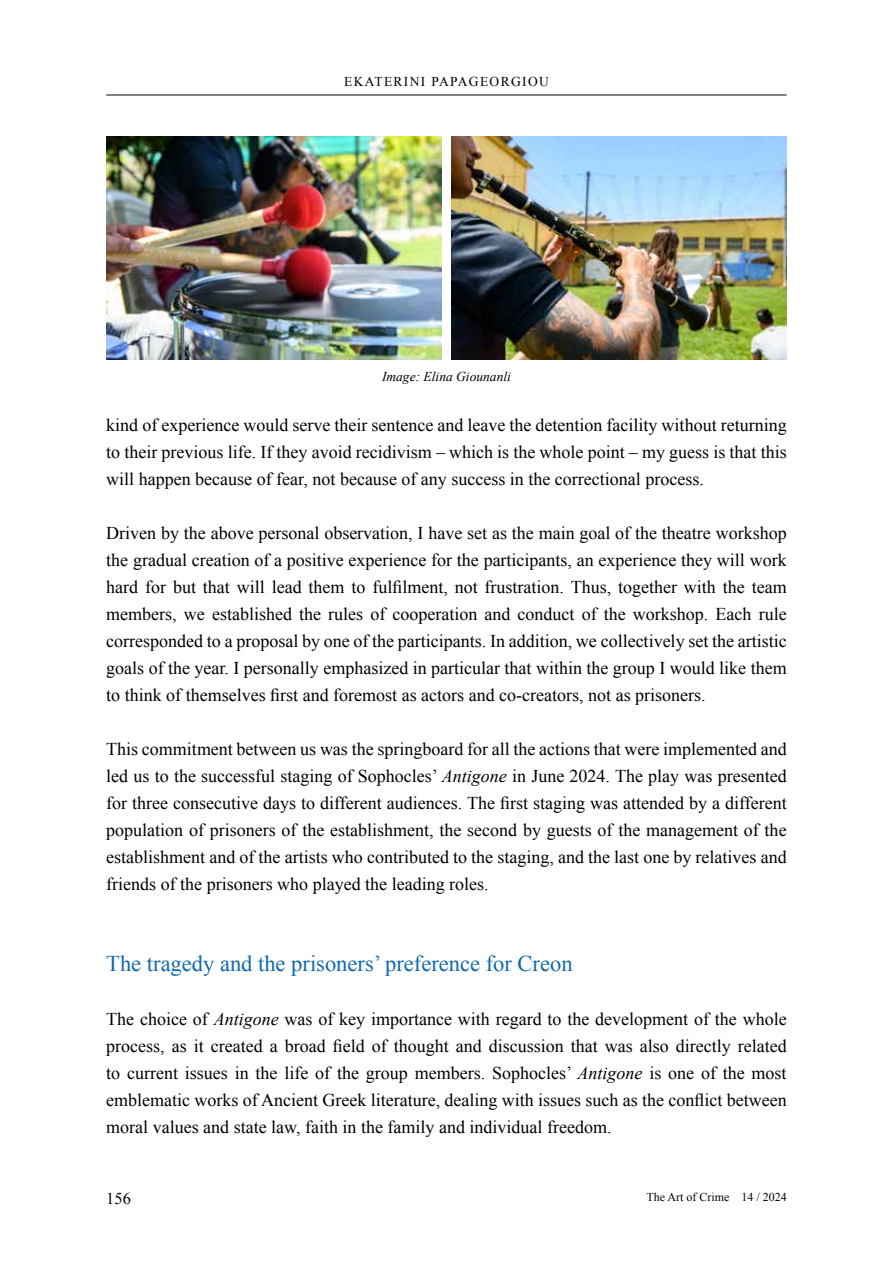
<style>
.page{position:relative;width:893px;height:1263px;background:#fff}
.page>*{position:absolute;margin:0;border:0;box-sizing:border-box;transform-origin:0 0}
.t1{font:22.5px "Times New Roman";color:#0f68ae}
.t2{font:18px/27px "Times New Roman";color:#000;text-align:justify}
.t3{font:16.5px "Times New Roman";color:#000}
.t4{font:13.5px "Times New Roman";letter-spacing:.1em;color:#000}
.t5{font:italic 13.5px "Times New Roman";color:#000}
.t6{font:12px "Times New Roman";color:#000}
.s1{font-style:italic}
</style>
<div class="page">
<hr style="left:106px;top:95px;width:681px;height:1px;background:#000">
<img style="left:106px;top:136px;width:336px;height:224px">
<img style="left:451px;top:136px;width:336px;height:224px">
<p class="t4" style="left:344px;top:73px;width:206px">EKATERINI PAPAGEORGIOU</p>
<p class="t5" style="left:382px;top:367px;width:130px">Image: Elina Giounanli</p>
<p class="t2" style="left:106px;top:411px;width:682px">kind of experience would serve their sentence and leave the detention facility without returning to their previous life. If they avoid recidivism – which is the whole point – my guess is that this will happen because of fear, not because of any success in the correctional process.</p>
<p class="t2" style="left:106px;top:519px;width:682px">Driven by the above personal observation, I have set as the main goal of the theatre workshop the gradual creation of a positive experience for the participants, an experience they will work hard for but that will lead them to fulfilment, not frustration. Thus, together with the team members, we established the rules of cooperation and conduct of the workshop. Each rule corresponded to a proposal by one of the participants. In addition, we collectively set the artistic goals of the year. I personally emphasized in particular that within the group I would like them to think of themselves first and foremost as actors and co-creators, not as prisoners.</p>
<p class="t2" style="left:106px;top:735px;width:682px">This commitment between us was the springboard for all the actions that were implemented and led us to the successful staging of Sophocles’ <span class="s1">Antigone</span> in June 2024. The play was presented for three consecutive days to different audiences. The first staging was attended by a different population of prisoners of the establishment, the second by guests of the management of the establishment and of the artists who contributed to the staging, and the last one by relatives and friends of the prisoners who played the leading roles.</p>
<p class="t1" style="left:106px;top:948px;width:468px">The tragedy and the prisoners’ preference for Creon</p>
<p class="t2" style="left:106px;top:1005px;width:682px">The choice of <span class="s1">Antigone</span> was of key importance with regard to the development of the whole process, as it created a broad field of thought and discussion that was also directly related to current issues in the life of the group members. Sophocles’ <span class="s1">Antigone</span> is one of the most emblematic works of Ancient Greek literature, dealing with issues such as the conflict between moral values and state law, faith in the family and individual freedom.</p>
<p class="t3" style="left:106px;top:1188px;width:26px">156</p>
<p class="t6" style="left:646px;top:1189px;width:142px">The Art of Crime 14 / 2024</p>
</div>
